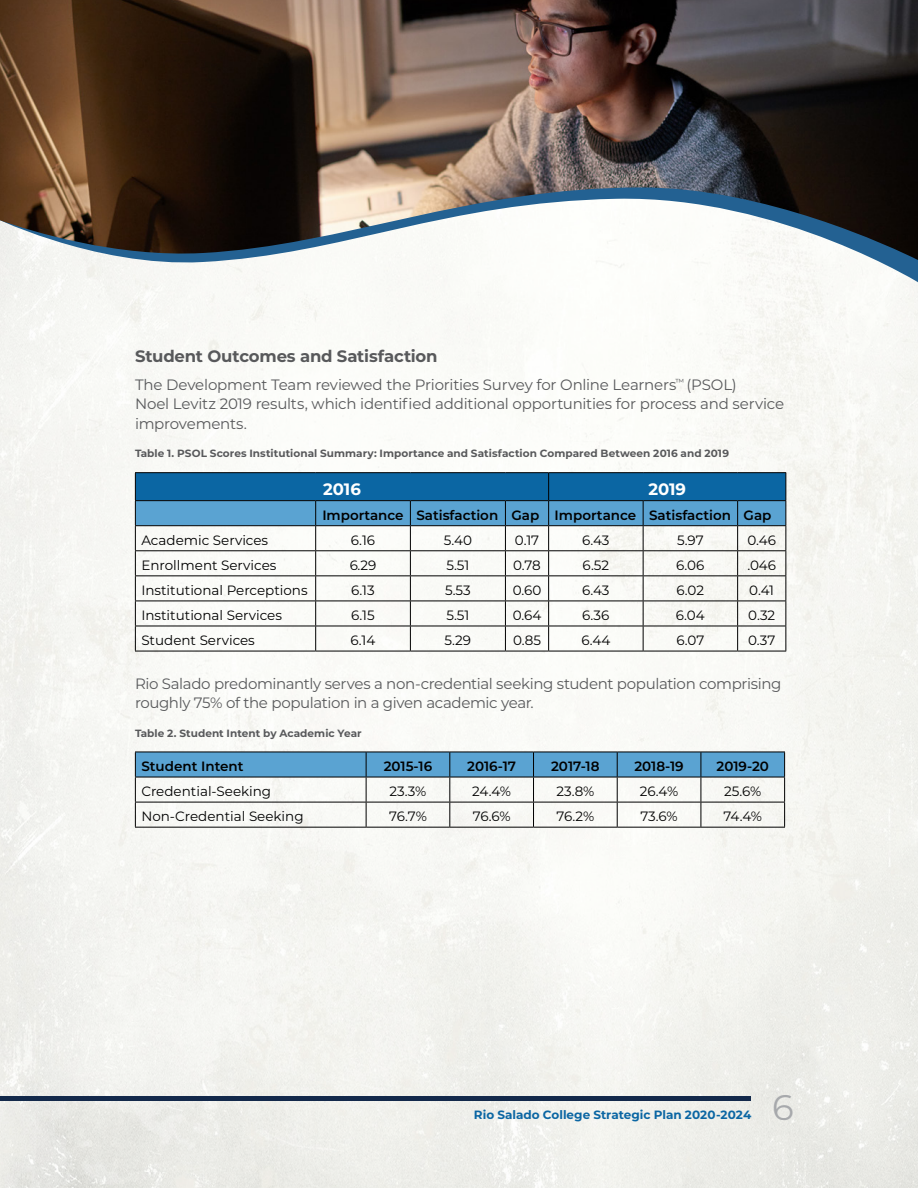
<style>
.page{position:relative;width:918px;height:1188px;background:#fff}
.page>*{position:absolute;margin:0;border:0;box-sizing:border-box;transform-origin:0 0}
.t1{font:35.4px "Montserrat";color:#a7a9ac}
.t2{font:700 16.5px "Montserrat";letter-spacing:-.01em;color:#58595b}
.t3{font:700 16.5px "Montserrat";color:#fff}
.t4{font:15px/19.5px "Montserrat";letter-spacing:-.02em;color:#58595b}
.t5{font:13.5px "Montserrat";color:#000}
.t6{font:600 13.5px "Montserrat";color:#000}
.t7{font:700 12px "Montserrat";color:#0b66a3}
.t8{font:700 10.5px "Montserrat";letter-spacing:.005em;color:#58595b}
</style>
<div class="page">
<img style="left:0;top:285px;width:918px;height:903px">
<div style="left:0;top:1096px;width:750px;height:5px;background:#13294b"></div>
<hr style="left:135px;top:472px;width:181px;height:1px;background:#000">
<hr style="left:316px;top:472px;width:94px;height:1px;background:#000">
<hr style="left:410px;top:472px;width:95px;height:1px;background:#000">
<hr style="left:505px;top:472px;width:44px;height:1px;background:#000">
<hr style="left:549px;top:472px;width:94px;height:1px;background:#000">
<hr style="left:643px;top:472px;width:95px;height:1px;background:#000">
<hr style="left:738px;top:472px;width:48px;height:1px;background:#000">
<svg style="left:135px;top:473px;width:651px;height:178px"></svg>
<hr style="left:135px;top:651px;width:181px;height:1px;background:#000">
<hr style="left:316px;top:651px;width:94px;height:1px;background:#000">
<hr style="left:410px;top:651px;width:95px;height:1px;background:#000">
<hr style="left:505px;top:651px;width:44px;height:1px;background:#000">
<hr style="left:549px;top:651px;width:94px;height:1px;background:#000">
<hr style="left:643px;top:651px;width:95px;height:1px;background:#000">
<hr style="left:738px;top:651px;width:48px;height:1px;background:#000">
<svg style="left:135px;top:752px;width:650px;height:75px"></svg>
<hr style="left:135px;top:827px;width:231px;height:1px;background:#000">
<hr style="left:366px;top:827px;width:84px;height:1px;background:#000">
<hr style="left:450px;top:827px;width:84px;height:1px;background:#000">
<hr style="left:534px;top:827px;width:83px;height:1px;background:#000">
<hr style="left:617px;top:827px;width:84px;height:1px;background:#000">
<hr style="left:701px;top:827px;width:84px;height:1px;background:#000">
<svg style="left:0;top:260px;width:918px;height:25px"></svg>
<img style="left:0;top:0;width:918px;height:260px">
<p class="t2" style="left:135px;top:344px;width:304px">Student Outcomes and Satisfaction</p>
<p class="t4" style="left:135px;top:374px;width:651px">The Development Team reviewed the Priorities Survey for Online Learners<sup>™</sup> (PSOL)<br>Noel Levitz 2019 results, which identified additional opportunities for process and service improvements.</p>
<p class="t8" style="left:135px;top:446px;width:596px">Table 1. PSOL Scores Institutional Summary: Importance and Satisfaction Compared Between 2016 and 2019</p>
<p class="t3" style="left:323px;top:477px;width:39px">2016</p>
<p class="t3" style="left:648px;top:477px;width:39px">2019</p>
<p class="t6" style="left:322px;top:505px;width:451px">Importance Satisfaction Gap Importance Satisfaction Gap</p>
<p class="t5" style="left:141px;top:531px;width:128px">Academic Services</p>
<p class="t5" style="left:351px;top:531px;width:26px">6.16</p>
<p class="t5" style="left:444px;top:531px;width:30px">5.40</p>
<p class="t5" style="left:515px;top:531px;width:26px">0.17</p>
<p class="t5" style="left:582px;top:531px;width:29px">6.43</p>
<p class="t5" style="left:677px;top:531px;width:28px">5.97</p>
<p class="t5" style="left:747px;top:531px;width:30px">0.46</p>
<p class="t5" style="left:141px;top:556px;width:137px">Enrollment Services</p>
<p class="t5" style="left:350px;top:556px;width:28px">6.29</p>
<p class="t5" style="left:446px;top:556px;width:25px">5.51</p>
<p class="t5" style="left:513px;top:556px;width:29px">0.78</p>
<p class="t5" style="left:583px;top:556px;width:28px">6.52</p>
<p class="t5" style="left:676px;top:556px;width:30px">6.06</p>
<p class="t5" style="left:747px;top:556px;width:30px">.046</p>
<p class="t5" style="left:141px;top:581px;width:168px">Institutional Perceptions</p>
<p class="t5" style="left:351px;top:581px;width:25px">6.13</p>
<p class="t5" style="left:445px;top:581px;width:27px">5.53</p>
<p class="t5" style="left:513px;top:581px;width:30px">0.60</p>
<p class="t5" style="left:582px;top:581px;width:29px">6.43</p>
<p class="t5" style="left:677px;top:581px;width:29px">6.02</p>
<p class="t5" style="left:749px;top:581px;width:26px">0.41</p>
<p class="t5" style="left:141px;top:606px;width:142px">Institutional Services</p>
<p class="t5" style="left:351px;top:606px;width:25px">6.15</p>
<p class="t5" style="left:446px;top:606px;width:25px">5.51</p>
<p class="t5" style="left:513px;top:606px;width:30px">0.64</p>
<p class="t5" style="left:582px;top:606px;width:29px">6.36</p>
<p class="t5" style="left:676px;top:606px;width:30px">6.04</p>
<p class="t5" style="left:748px;top:606px;width:28px">0.32</p>
<p class="t5" style="left:141px;top:631px;width:115px">Student Services</p>
<p class="t5" style="left:351px;top:631px;width:26px">6.14</p>
<p class="t5" style="left:445px;top:631px;width:28px">5.29</p>
<p class="t5" style="left:513px;top:631px;width:30px">0.85</p>
<p class="t5" style="left:581px;top:631px;width:30px">6.44</p>
<p class="t5" style="left:676px;top:631px;width:29px">6.07</p>
<p class="t5" style="left:748px;top:631px;width:29px">0.37</p>
<p class="t4" style="left:135px;top:673px;width:648px">Rio Salado predominantly serves a non-credential seeking student population comprising roughly 75% of the population in a given academic year.</p>
<p class="t8" style="left:135px;top:725px;width:228px">Table 2. Student Intent by Academic Year</p>
<p class="t6" style="left:141px;top:757px;width:104px">Student Intent</p>
<p class="t6" style="left:384px;top:757px;width:50px">2015-16</p>
<p class="t6" style="left:467px;top:757px;width:50px">2016-17</p>
<p class="t6" style="left:551px;top:757px;width:50px">2017-18</p>
<p class="t6" style="left:634px;top:757px;width:51px">2018-19</p>
<p class="t6" style="left:717px;top:757px;width:54px">2019-20</p>
<p class="t5" style="left:141px;top:782px;width:131px">Credential-Seeking</p>
<p class="t5" style="left:390px;top:782px;width:38px">23.3%</p>
<p class="t5" style="left:472px;top:782px;width:40px">24.4%</p>
<p class="t5" style="left:556px;top:782px;width:39px">23.8%</p>
<p class="t5" style="left:640px;top:782px;width:40px">26.4%</p>
<p class="t5" style="left:724px;top:782px;width:39px">25.6%</p>
<p class="t5" style="left:141px;top:807px;width:164px">Non-Credential Seeking</p>
<p class="t5" style="left:389px;top:807px;width:39px">76.7%</p>
<p class="t5" style="left:473px;top:807px;width:39px">76.6%</p>
<p class="t5" style="left:556px;top:807px;width:40px">76.2%</p>
<p class="t5" style="left:640px;top:807px;width:39px">73.6%</p>
<p class="t5" style="left:723px;top:807px;width:40px">74.4%</p>
<p class="t7" style="left:474px;top:1106px;width:279px">Rio Salado College Strategic Plan 2020-2024</p>
<h1 class="t1" style="left:772px;top:1083px;width:23px">6</h1>
</div>
